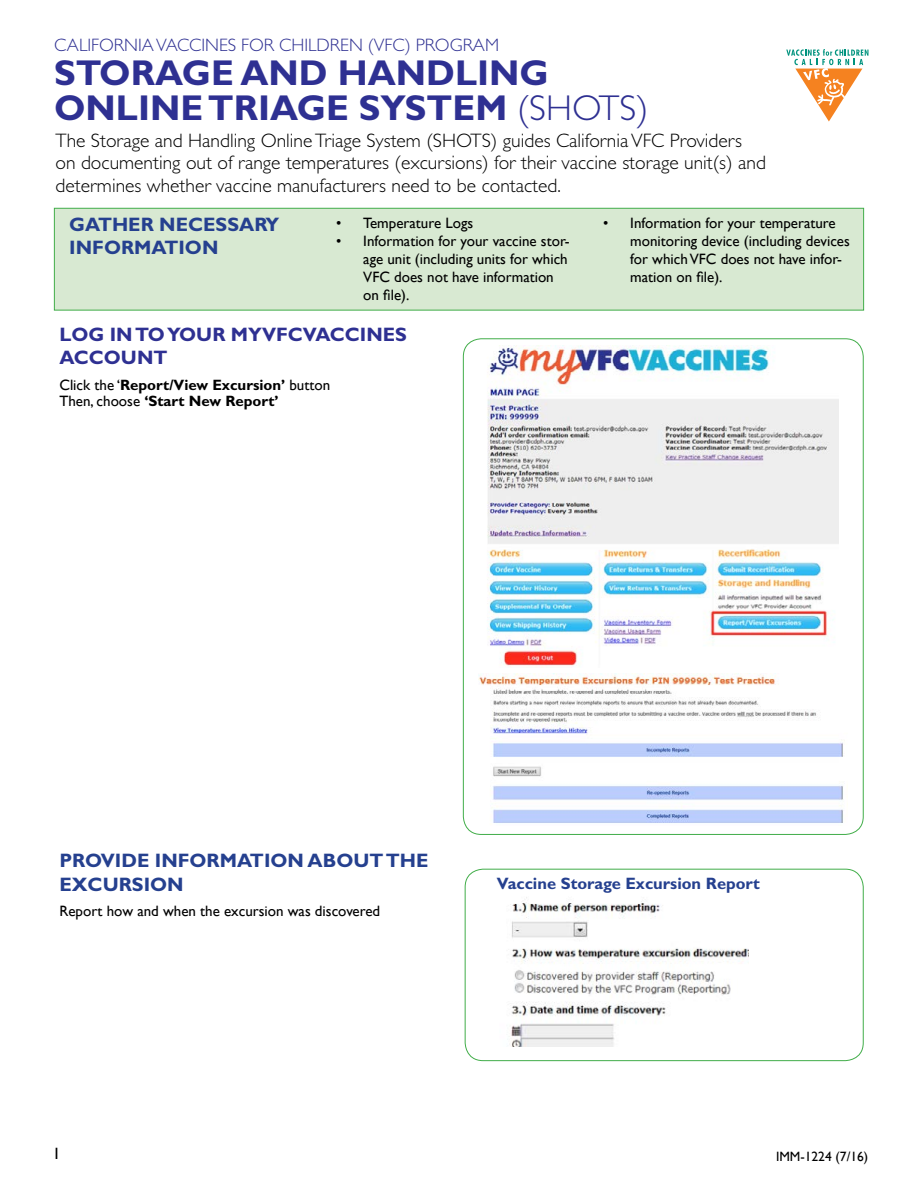
<style>
.page{position:relative;width:918px;height:1188px;background:#fff}
.page>*{position:absolute;margin:0;border:0;box-sizing:border-box;transform-origin:0 0}
.t1{font:700 36px "Gill Sans Std";color:#2e3092}
.t2{font:300 36px "Gill Sans Std";color:#2e3092}
.t3{font:300 19.5px/22.5px "Gill Sans Std";color:#000}
.t4{font:700 19.5px/23.4px "Gill Sans Std";color:#25408f}
.t5{font:700 19.5px "Gill Sans Std";color:#2e3092}
.t6{font:300 18px "Gill Sans Std";color:#2e3092}
.t7{font:700 16.5px "Gill Sans Std";color:#25408f}
.t8{font:16.5px "Gill Sans Std";color:#000}
.t9{font:15px/18px "Gill Sans";color:#000}
.t10{font:700 15px/16.5px "Gill Sans Std";color:#000}
.t11{font:13.5px "Gill Sans";color:#000}
.s1{font-family:"Gill Sans";font-weight:400}
</style>
<div class="page">
<div style="left:54px;top:208px;width:810px;height:102px;background:#d8e9d2;border:1px solid #41ad49"></div>
<img style="left:487px;top:346px;width:351px;height:321px">
<img style="left:478px;top:673px;width:367px;height:150px">
<img style="left:511px;top:897px;width:238px;height:150px">
<svg style="left:786px;top:49px;width:82px;height:73px"></svg>
<div style="left:465px;top:869px;width:399px;height:192px;border:1px solid #41ad49;border-radius:18px"></div>
<p class="t6" style="left:54px;top:35px;width:447px">CALIFORNIA VACCINES FOR CHILDREN (VFC) PROGRAM</p>
<h1 class="t1" style="left:54px;top:52px;width:27px">STORA</h1>
<h1 class="t1" style="left:182px;top:52px;width:89px">GE AND</h1>
<h1 class="t1" style="left:338px;top:52px;width:30px">HAND</h1>
<h1 class="t1" style="left:455px;top:52px;width:95px">LING</h1>
<h1 class="t1" style="left:54px;top:86px;width:106px">ONLINE</h1>
<h1 class="t1" style="left:208px;top:86px;width:24px">TRIA</h1>
<h1 class="t1" style="left:297px;top:86px;width:88px">GE SYSTEM</h1>
<h1 class="t2" style="left:517px;top:87px;width:133px">(SHOTS)</h1>
<p class="t3" style="left:56px;top:129px;width:712px">The Storage and Handling Online Triage System (SHOTS) guides California VFC Providers on documenting out of range temperatures (excursions) for their vaccine storage unit(s) and determines whether vaccine manufacturers need to be contacted.</p>
<h2 class="t4" style="left:69px;top:213px;width:212px">GATHER NECESSARY<br>INFORMATION</h2>
<p class="t9" style="left:336px;top:214px;width:138px">• Temperature Logs</p>
<p class="t9" style="left:363px;top:232px;width:208px;text-indent:-27px">• Information for your vaccine stor&shy;age unit (including units for which<br>VFC does not have information on file).</p>
<h2 class="t5" style="left:59px;top:323px;width:231px">LOG IN TO YOUR MYVFCV</h2>
<h2 class="t5" style="left:315px;top:323px;width:93px">ACCINES</h2>
<h2 class="t5" style="left:59px;top:346px;width:110px">ACCOUNT</h2>
<p class="t10" style="left:59px;top:376px;width:272px"><span class="s1">Click the ‘</span>REPORT/VIEW EXCURSION’ <span class="s1">button<br>Then, choose</span> ‘START NEW REPORT’</p>
<p class="t9" style="left:630px;top:214px;width:221px;text-indent:-27px">• Information for your temperature monitoring device (including devices for whichVFC does not have infor&shy;mation on file).</p>
<h2 class="t4" style="left:59px;top:849px;width:371px">PROVIDE INFORMATION ABOUT THE<br>EXCURSION</h2>
<p class="t9" style="left:59px;top:902px;width:322px">Report how and when the excursion was discovered</p>
<p class="t7" style="left:497px;top:874px;width:265px">VACCINE STORAGE EXCURSION REPORT</p>
<p class="t8" style="left:52px;top:1144px;width:10px">1</p>
<p class="t11" style="left:776px;top:1149px;width:94px">IMM-1224 (7/16)</p>
</div>
